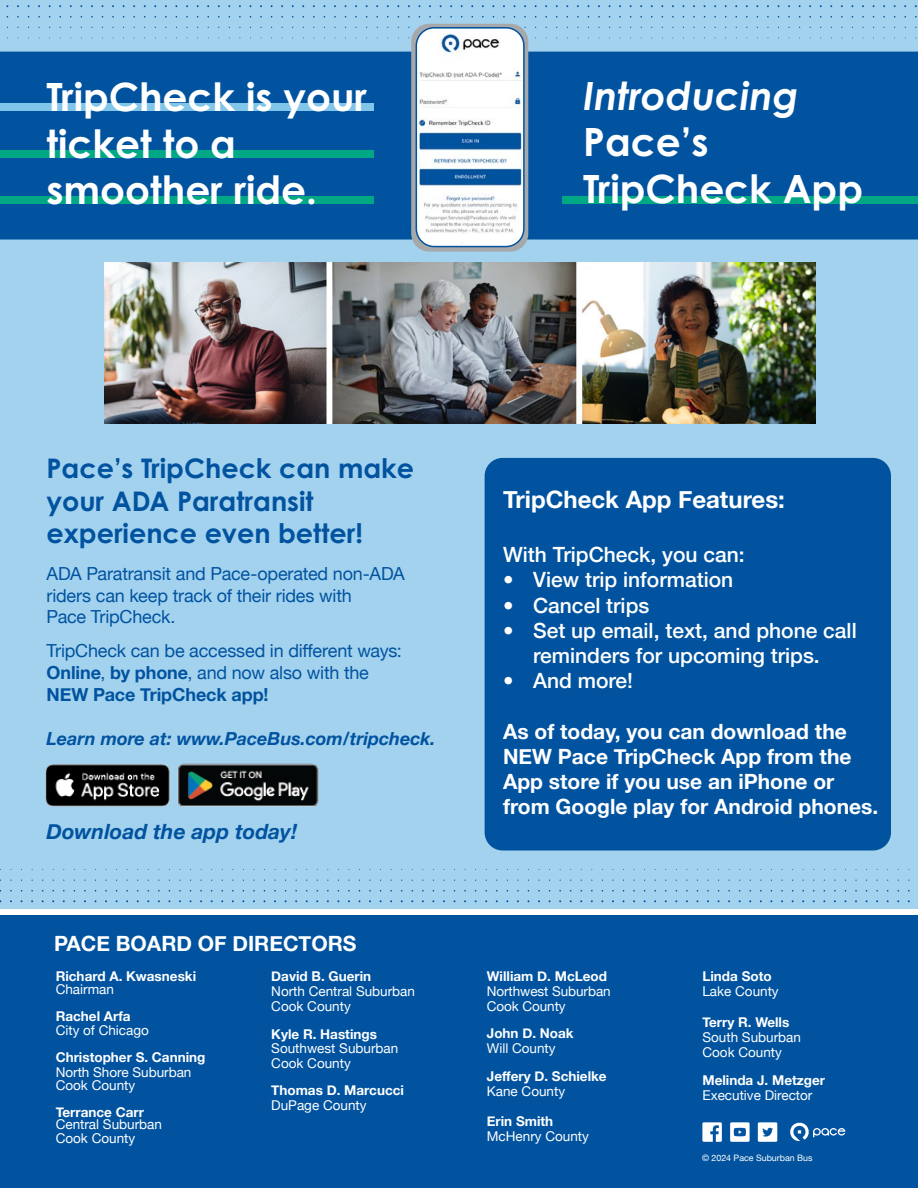
<style>
.page{position:relative;width:918px;height:1188px;background:#fff}
.page>*{position:absolute;margin:0;border:0;box-sizing:border-box;transform-origin:0 0}
.t1{font:700 39px/46.8px "Century Gothic Pro";color:#fff}
.t2{font:italic 700 39px "Century Gothic Pro";color:#fff}
.t3{font:700 27px/32.4px "Century Gothic Pro";color:#0153a0}
.t4{font:700 24px "Helvetica Neue";color:#fff}
.t5{font:700 21px/25.2px "Helvetica Neue";color:#fff}
.t6{font:500 21px/25.2px "Helvetica Neue";color:#fff;text-align:center}
.t7{font:italic 700 21px "Helvetica Neue";color:#0153a0}
.t8{font:18px/21.6px "Helvetica Neue";letter-spacing:-.01em;color:#0153a0}
.t9{font:italic 700 18px "Helvetica Neue";color:#0153a0}
.t10{font:13.5px/15px "Helvetica Neue";color:#fff}
.t11{font:700 13.5px "Helvetica Neue";color:#fff}
.t12{font:8.85px "Helvetica Neue";color:#fff}
.s1{font-weight:700}
</style>
<div class="page">
<div style="left:0;top:916px;width:918px;height:272px;background:#0153a0"></div>
<svg style="left:790px;top:1122px;width:55px;height:19px"></svg>
<svg style="left:702px;top:1122px;width:20px;height:20px"></svg>
<svg style="left:730px;top:1122px;width:20px;height:20px"></svg>
<svg style="left:758px;top:1122px;width:19px;height:20px"></svg>
<div style="left:0;top:0;width:918px;height:908px;background:#a3d2ee"></div>
<div style="left:0;top:52px;width:918px;height:188px;background:#0153a0"></div>
<div style="left:485px;top:458px;width:406px;height:392px;background:#0153a0;border-radius:18px"></div>
<div style="left:0;top:104px;width:374px;height:7px;background:#81c5e9"></div>
<div style="left:0;top:150px;width:374px;height:8px;background:#00a885"></div>
<div style="left:0;top:196px;width:374px;height:8px;background:#00a885"></div>
<div style="left:562px;top:196px;width:356px;height:7px;background:#00a885"></div>
<img style="left:105px;top:263px;width:711px;height:160px">
<img style="left:45px;top:763px;width:274px;height:44px">
<svg style="left:411px;top:24px;width:117px;height:228px;background:#9ca3aa"></svg>
<img style="left:416px;top:28px;width:108px;height:219px">
<div style="left:416px;top:27px;width:109px;height:220px;border:2px solid #0153a0;border-radius:18px"></div>
<p class="t1" style="left:46px;top:73px;width:322px">TripCheck is your ticket to a smoother ride.</p>
<p class="t2" style="left:583px;top:71px;width:217px">Introducing</p>
<p class="t1" style="left:583px;top:118px;width:281px">Pace’s<br>TripCheck App</p>
<p class="t3" style="left:46px;top:452px;width:369px">Pace’s TripCheck can make your ADA Paratransit experience even better!</p>
<p class="t8" style="left:46px;top:564px;width:360px">ADA Paratransit and Pace-operated non-ADA riders can keep track of their rides with<br>Pace TripCheck.</p>
<p class="t8" style="left:46px;top:641px;width:357px">TripCheck can be accessed in different ways:<br><span class="s1">Online</span>, <span class="s1">by phone</span>, and now also with the<br><span class="s1">NEW Pace TripCheck app!</span></p>
<p class="t9" style="left:46px;top:725px;width:391px">Learn more at: www.PaceBus.com/tripcheck.</p>
<p class="t7" style="left:46px;top:815px;width:252px">Download the app today!</p>
<p class="t5" style="left:54px;top:932px;width:304px">PACE BOARD OF DIRECTORS</p>
<p class="t11" style="left:56px;top:966px;width:142px">Richard A. Kwasneski</p>
<p class="t10" style="left:56px;top:983px;width:60px">Chairman</p>
<p class="t11" style="left:56px;top:1006px;width:76px">Rachel Arfa</p>
<p class="t10" style="left:56px;top:1023px;width:95px">City of Chicago</p>
<p class="t11" style="left:56px;top:1047px;width:151px">Christopher S. Canning</p>
<p class="t10" style="left:56px;top:1065px;width:137px">North Shore Suburban</p>
<p class="t10" style="left:56px;top:1079px;width:81px">Cook County</p>
<p class="t11" style="left:56px;top:1102px;width:90px">Terrance Carr</p>
<p class="t10" style="left:56px;top:1118px;width:108px">Central Suburban</p>
<p class="t10" style="left:56px;top:1131px;width:81px">Cook County</p>
<p class="t11" style="left:271px;top:966px;width:102px">David B. Guerin</p>
<p class="t10" style="left:271px;top:984px;width:145px">North Central Suburban<br>Cook County</p>
<p class="t11" style="left:271px;top:1024px;width:107px">Kyle R. Hastings</p>
<p class="t10" style="left:271px;top:1041px;width:129px">Southwest Suburban<br>Cook County</p>
<p class="t11" style="left:271px;top:1079px;width:134px">Thomas D. Marcucci</p>
<p class="t10" style="left:271px;top:1098px;width:97px">DuPage County</p>
<p class="t4" style="left:503px;top:481px;width:283px">TripCheck App Features:</p>
<p class="t6" style="left:503px;top:540px;width:243px">With TripCheck, you can:</p>
<p class="t6" style="left:503px;top:566px;width:232px">• View trip information</p>
<p class="t6" style="left:503px;top:591px;width:148px">• Cancel trips</p>
<p class="t6" style="left:503px;top:616px;width:355px">• Set up email, text, and phone call reminders for upcoming trips.</p>
<p class="t6" style="left:503px;top:666px;width:131px">• And more!</p>
<p class="t5" style="left:503px;top:719px;width:377px">As of today, you can download the<br>NEW Pace TripCheck App from the<br>App store if you use an iPhone or from Google play for Android phones.</p>
<p class="t11" style="left:487px;top:965px;width:122px">William D. McLeod</p>
<p class="t10" style="left:487px;top:984px;width:125px">Northwest Suburban<br>Cook County</p>
<p class="t11" style="left:487px;top:1022px;width:88px">John D. Noak</p>
<p class="t10" style="left:487px;top:1041px;width:70px">Will County</p>
<p class="t11" style="left:487px;top:1066px;width:121px">Jeffery D. Schielke</p>
<p class="t10" style="left:487px;top:1085px;width:80px">Kane County</p>
<p class="t10" style="left:487px;top:1115px;width:104px"><span class="s1">Erin Smith<br></span>McHenry County</p>
<p class="t10" style="left:702px;top:969px;width:78px"><span class="s1">Linda Soto<br></span>Lake County</p>
<p class="t10" style="left:702px;top:1016px;width:100px"><span class="s1">Terry R. Wells<br></span>South Suburban</p>
<p class="t10" style="left:702px;top:1046px;width:81px">Cook County</p>
<p class="t10" style="left:702px;top:1073px;width:124px"><span class="s1">Melinda J. Metzger<br></span>Executive Director</p>
<p class="t12" style="left:702px;top:1151px;width:112px">© 2024 Pace Suburban Bus</p>
</div>
